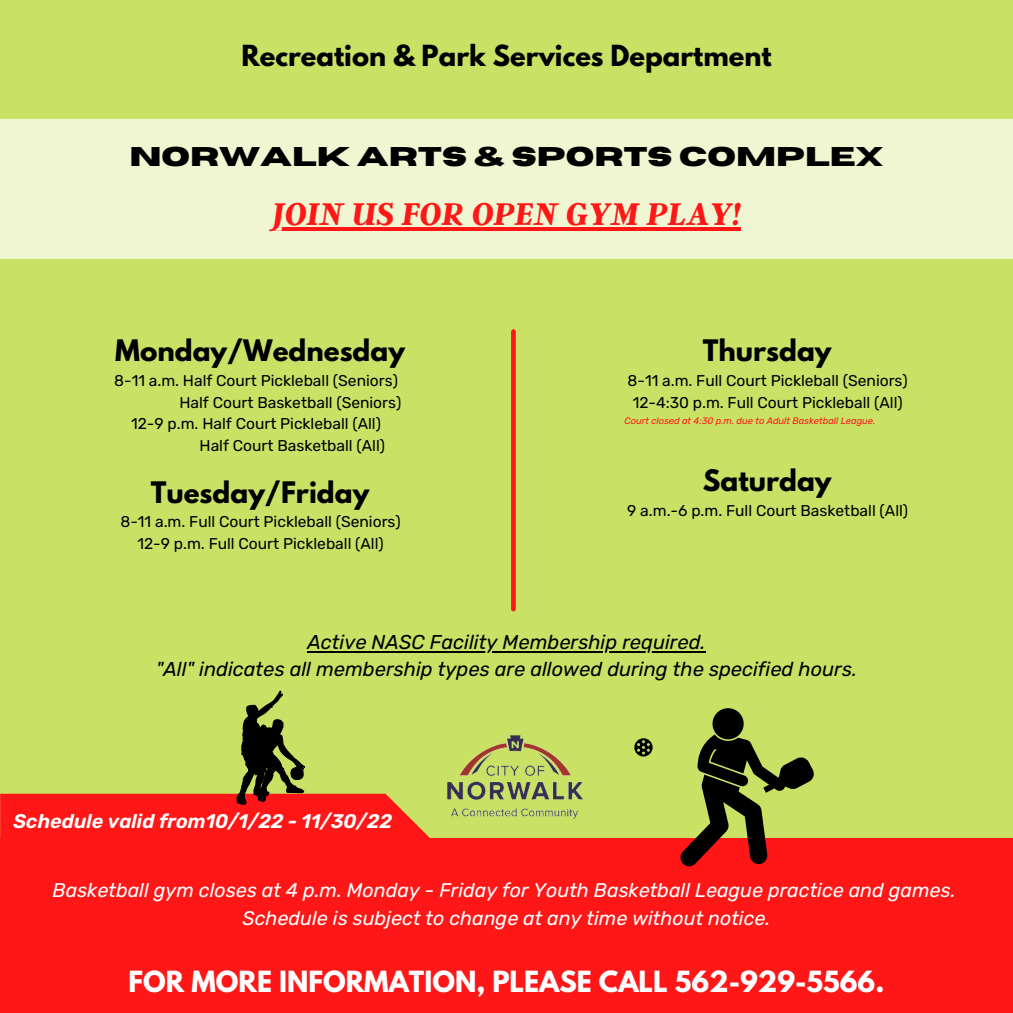
<style>
.page{position:relative;width:1013px;height:1013px;background:#fff}
.page>*{position:absolute;margin:0;border:0;box-sizing:border-box;transform-origin:0 0}
.t1{font:italic 700 35px "Argent CF";color:#ff1616}
.t2{font:700 27px "Horizon";color:#000}
.t3{font:700 26.25px "League Spartan";color:#000}
.t4{font:700 25.88px "League Spartan";color:#fff}
.t5{font:700 25.75px "League Spartan";color:#000}
.t6{font:italic 20px/27.2px "Rubik";color:#000;text-align:center}
.t7{font:italic 600 19.75px "Rubik";color:#fff}
.t8{font:italic 19.62px/27.4px "Rubik";color:#fff;text-align:center}
.t9{font:15.62px/21.5px "Rubik";color:#000;text-align:center}
.t10{font:italic 9.38px "Rubik";color:#ff1616}
</style>
<div class="page">
<div style="left:0;top:0;width:1012px;height:1012px;background:#c9e265"></div>
<svg style="left:0;top:793px;width:430px;height:45px;background:#fb231b"></svg>
<div style="left:0;top:838px;width:1012px;height:174px;background:#ff1616"></div>
<img style="left:447px;top:735px;width:136px;height:84px">
<div style="left:0;top:119px;width:1012px;height:140px;background:#eff6d1"></div>
<div style="left:511px;top:331px;width:5px;height:278px;background:#ff1616"></div>
<svg style="left:634px;top:738px;width:18px;height:18px"></svg>
<svg style="left:680px;top:708px;width:134px;height:158px"></svg>
<svg style="left:236px;top:691px;width:69px;height:113px"></svg>
<hr style="left:272px;top:227px;width:469px;height:3px;background:#ff1616">
<hr style="left:307px;top:651px;width:398px;height:2px;background:#000">
<h3 class="t5" style="left:241px;top:43px;width:532px">Recreation &amp; Park Services Department</h3>
<h2 class="t2" style="left:129px;top:144px;width:755px">NORWALK ARTS &amp; SPORTS COMPLEX</h2>
<h1 class="t1" style="left:272px;top:191px;width:470px">JOIN US FOR OPEN GYM PLAY!</h1>
<h3 class="t3" style="left:115px;top:337px;width:291px">Monday/Wednesday</h3>
<p class="t9" style="left:114px;top:370px;width:285px">8-11 a.m. Half Court Pickleball (Seniors)</p>
<p class="t9" style="left:179px;top:391px;width:223px">Half Court Basketball (Seniors)</p>
<p class="t9" style="left:131px;top:413px;width:251px">12-9 p.m. Half Court Pickleball (All)</p>
<p class="t9" style="left:200px;top:434px;width:187px">Half Court Basketball (All)</p>
<h3 class="t3" style="left:151px;top:479px;width:220px">Tuesday/Friday</h3>
<p class="t9" style="left:120px;top:511px;width:282px">8-11 a.m. Full Court Pickleball (Seniors)<br>12-9 p.m. Full Court Pickleball (All)</p>
<h3 class="t3" style="left:703px;top:337px;width:130px">Thursday</h3>
<p class="t9" style="left:627px;top:370px;width:282px">8-11 a.m. Full Court Pickleball (Seniors)<br>12-4:30 p.m. Full Court Pickleball (All)</p>
<p class="t10" style="left:624px;top:415px;width:252px">Court closed at 4:30 p.m. due to Adult Basketball League.</p>
<h3 class="t3" style="left:702px;top:467px;width:130px">Saturday</h3>
<p class="t9" style="left:627px;top:500px;width:282px">9 a.m.-6 p.m. Full Court Basketball (All)</p>
<p class="t6" style="left:156px;top:628px;width:702px">Active NASC Facility Membership required.<br>"All" indicates all membership types are allowed during the specified hours.</p>
<p class="t7" style="left:13px;top:809px;width:380px">Schedule valid from10/1/22 - 11/30/22</p>
<p class="t8" style="left:52px;top:877px;width:904px">Basketball gym closes at 4 p.m. Monday - Friday for Youth Basketball League practice and games.<br>Schedule is subject to change at any time without notice.</p>
<h3 class="t4" style="left:129px;top:968px;width:757px">FOR MORE INFORMATION, PLEASE CALL 562-929-5566.</h3>
</div>
